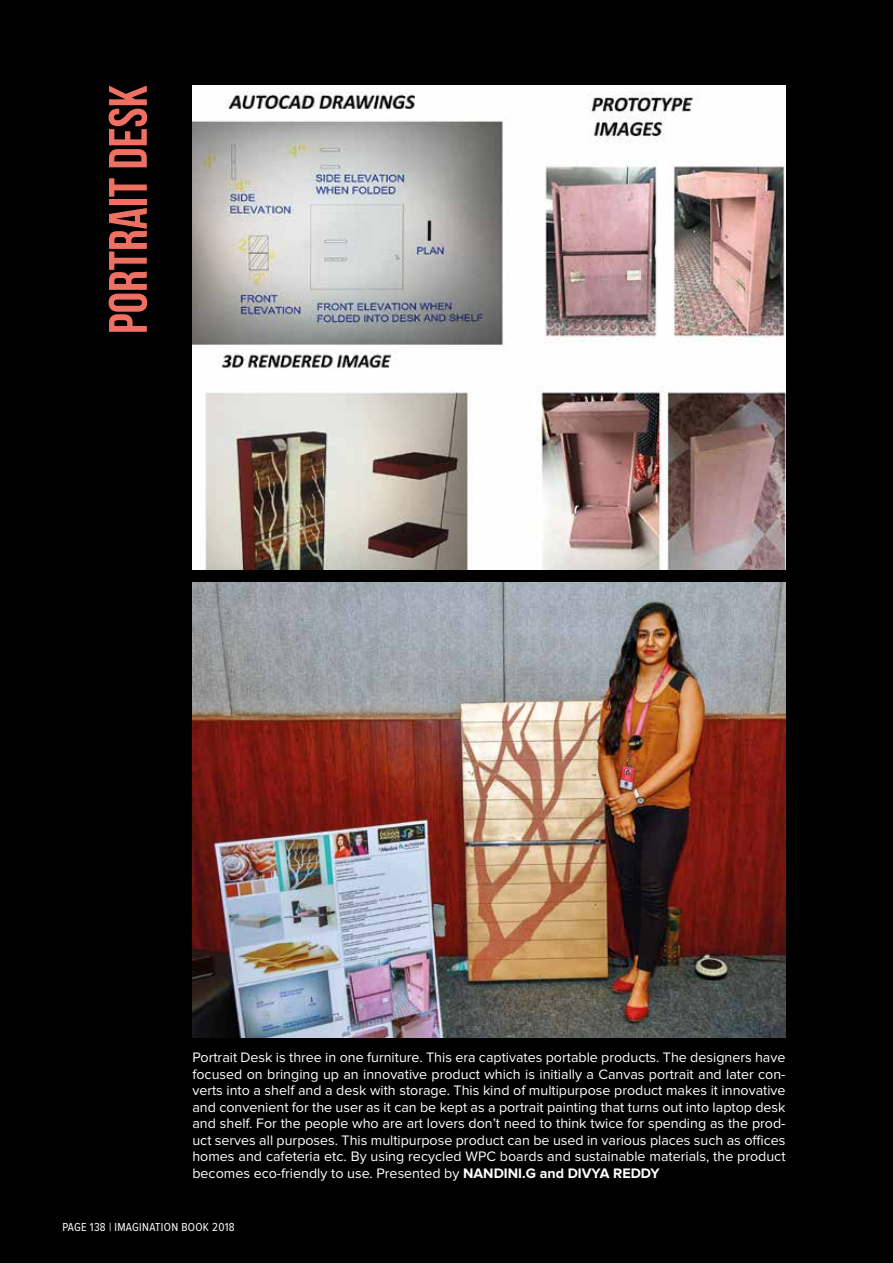
<style>
.page{position:relative;width:893px;height:1263px;background:#000}
.page>*{position:absolute;margin:0;border:0;box-sizing:border-box;transform-origin:0 0}
.t1{font:700 54px "Bebas Neue";color:#ee7062}
.t2{font:14.25px/16.5px "Proxima Nova";color:#fff;text-align:justify}
.t3{font:12px "Proxima Nova Cond";letter-spacing:.025em;color:#fff}
.s1{font-weight:700}
</style>
<div class="page">
<img style="left:192px;top:85px;width:593px;height:485px">
<img style="left:192px;top:583px;width:593px;height:454px">
<h1 class="t1" style="left:99px;top:334px;width:250px;rotate:-90deg">PORTRAIT DESK</h1>
<p class="t2" style="left:192px;top:1050px;width:595px">Portrait Desk is three in one furniture. This era captivates portable products. The designers have focused on bringing up an innovative product which is initially a Canvas portrait and later con&shy;verts into a shelf and a desk with storage. This kind of multipurpose product makes it innovative and convenient for the user as it can be kept as a portrait painting that turns out into laptop desk and shelf. For the people who are art lovers don’t need to think twice for spending as the prod&shy;uct serves all purposes. This multipurpose product can be used in various places such as offices homes and cafeteria etc. By using recycled WPC boards and sustainable materials, the product becomes eco-friendly to use. Presented by <span class="s1">NANDINI.G and DIVYA REDDY</span></p>
<p class="t3" style="left:62px;top:1222px;width:174px">PAGE 138 | IMAGINATION BOOK 2018</p>
</div>
